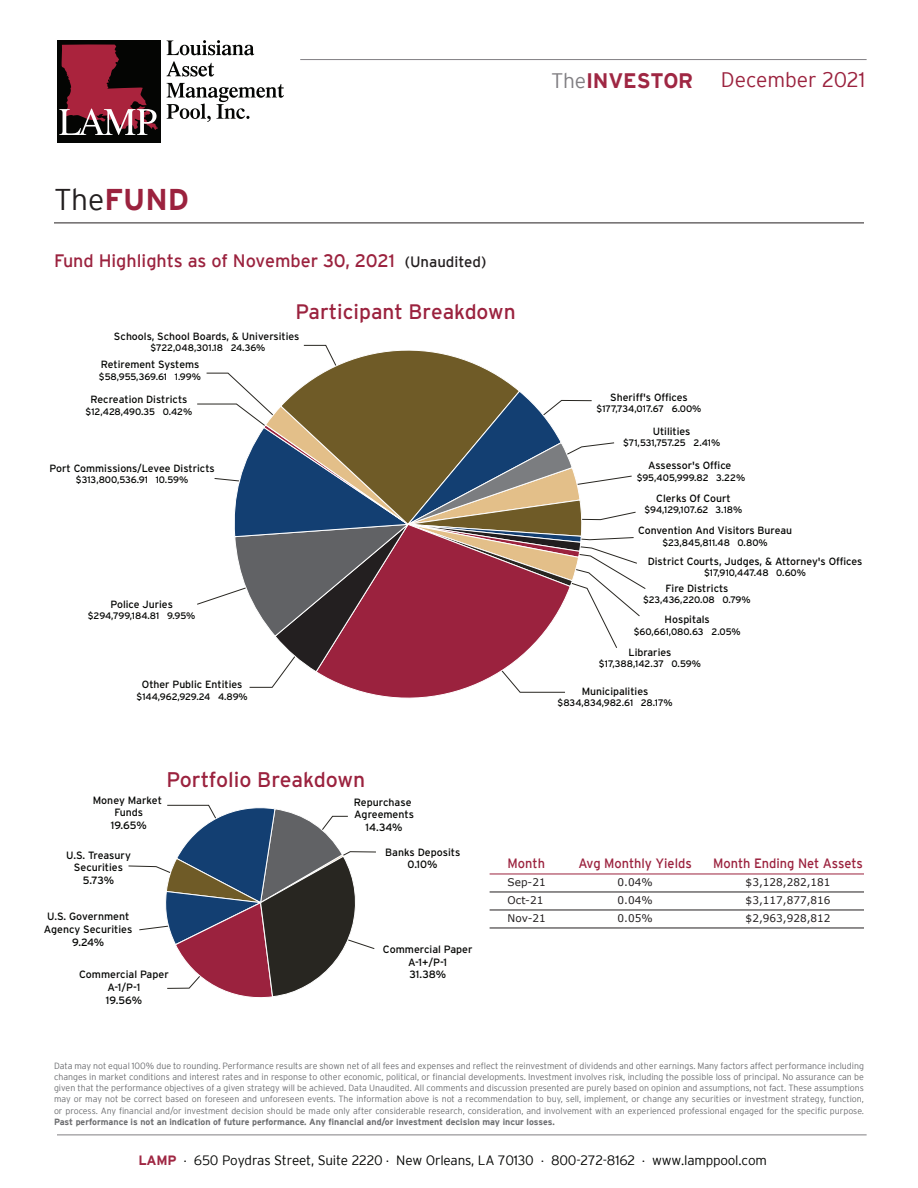
<style>
.page{position:relative;width:918px;height:1188px;background:#fff}
.page>*{position:absolute;margin:0;border:0;box-sizing:border-box;transform-origin:0 0}
.t1{font:700 30px "Interstate";color:#9b223e}
.t2{font:21.15px "Interstate";color:#9b223e}
.t3{font:21px "Interstate";color:#9b223e}
.t4{font:300 21px "Interstate";color:#9b223e}
.t5{font:700 21px "Interstate";letter-spacing:-.01em;color:#9f2743}
.t6{font:18px "Interstate";color:#9b223e}
.t7{font:300 13.5px "Interstate";letter-spacing:-.015em;color:#040503}
.t8{font:13.5px "Interstate";color:#9b223e;scale:.95 1}
.t9{font:10.65px/12.8px "Interstate";color:#040503;text-align:center}
.t10{font:10.5px "Interstate";color:#040503}
.t11{font:10.5px "Verdana";color:#231f20}
.t12{font:9.45px "Interstate";letter-spacing:-.005em;color:#040503}
.t13{font:300 9px/11.2px "Interstate";color:#6c6d70;text-align:justify}
.t14{font:700 9px "Interstate";color:#6c6d70}
.s1{font-weight:300;color:#817f83}
.s2{font-weight:300;color:#231f20}
.s3{font-size:15px;color:#231f20}
.s4{font-weight:700;color:#9f2743}
.s5{font-size:7.5px}
</style>
<div class="page">
<div style="left:57px;top:40px;width:104px;height:102px;background:#040503"></div>
<svg style="left:59px;top:44px;width:99px;height:91px"></svg>
<svg style="left:167px;top:40px;width:87px;height:15px"></svg>
<svg style="left:166px;top:61px;width:48px;height:16px"></svg>
<svg style="left:167px;top:83px;width:117px;height:39px"></svg>
<hr style="left:300px;top:59px;width:567px;height:1px;background:#817f83">
<hr style="left:57px;top:1135px;width:810px;height:1px;background:#817f83">
<hr style="left:490px;top:874px;width:374px;height:1px;background:#9b223e">
<hr style="left:490px;top:892px;width:374px;height:1px;background:#231f20">
<hr style="left:490px;top:910px;width:374px;height:1px;background:#231f20">
<hr style="left:490px;top:928px;width:374px;height:1px;background:#231f20">
<hr style="left:54px;top:223px;width:810px;height:1px;background:#231f20">
<svg style="left:164px;top:804px;width:205px;height:194px"></svg>
<svg style="left:197px;top:372px;width:449px;height:316px"></svg>
<svg style="left:315px;top:673px;width:256px;height:26px"></svg>
<svg style="left:280px;top:344px;width:241px;height:46px"></svg>
<svg style="left:232px;top:390px;width:350px;height:283px;background:#846769"></svg>
<h3 class="t5" style="left:551px;top:69px;width:144px"><span class="s1">The</span>INVESTOR</h3>
<h3 class="t4" style="left:721px;top:68px;width:146px">December 2021</h3>
<h1 class="t1" style="left:54px;top:183px;width:136px"><span class="s2">The</span>FUND</h1>
<h3 class="t6" style="left:54px;top:251px;width:434px">Fund Highlights as of November 30, 2021 <span class="s3">(Unaudited)</span></h3>
<h3 class="t3" style="left:296px;top:300px;width:222px">Participant Breakdown</h3>
<p class="t10" style="left:114px;top:330px;width:187px">Schools, School Boards, &amp; Universities</p>
<p class="t12" style="left:150px;top:343px;width:116px">$722,048,301.18 24.36%</p>
<p class="t10" style="left:101px;top:359px;width:100px">Retirement Systems</p>
<p class="t12" style="left:99px;top:371px;width:104px">$58,955,369.61 1.99%</p>
<p class="t10" style="left:91px;top:394px;width:98px">Recreation Districts</p>
<p class="t12" style="left:86px;top:406px;width:108px">$12,428,490.35 0.42%</p>
<p class="t10" style="left:50px;top:463px;width:167px">Port Commissions/Levee Districts</p>
<p class="t12" style="left:76px;top:475px;width:114px">$313,800,536.91 10.59%</p>
<p class="t10" style="left:610px;top:391px;width:79px">Sheriff's Offices</p>
<p class="t12" style="left:597px;top:404px;width:106px">$177,734,017.67 6.00%</p>
<p class="t10" style="left:653px;top:425px;width:39px">Utilities</p>
<p class="t12" style="left:623px;top:438px;width:99px">$71,531,757.25 2.41%</p>
<p class="t10" style="left:648px;top:460px;width:85px">Assessor's Office</p>
<p class="t12" style="left:637px;top:472px;width:110px">$95,405,999.82 3.22%</p>
<p class="t10" style="left:656px;top:492px;width:76px">Clerks Of Court</p>
<p class="t12" style="left:645px;top:504px;width:99px">$94,129,107.62 3.18%</p>
<p class="t10" style="left:638px;top:525px;width:156px">Convention And Visitors Bureau</p>
<p class="t12" style="left:663px;top:537px;width:107px">$23,845,811.48 0.80%</p>
<p class="t10" style="left:648px;top:556px;width:216px">District Courts, Judges, &amp; Attorney's Offices</p>
<p class="t12" style="left:704px;top:568px;width:103px">$17,910,447.48 0.60%</p>
<p class="t10" style="left:666px;top:583px;width:64px">Fire Districts</p>
<p class="t10" style="left:110px;top:598px;width:64px">Police Juries</p>
<p class="t12" style="left:643px;top:595px;width:109px">$23,436,220.08 0.79%</p>
<p class="t12" style="left:88px;top:610px;width:109px">$294,799,184.81 9.95%</p>
<p class="t10" style="left:665px;top:614px;width:47px">Hospitals</p>
<p class="t12" style="left:634px;top:626px;width:108px">$60,661,080.63 2.05%</p>
<p class="t10" style="left:142px;top:679px;width:102px">Other Public Entities</p>
<p class="t12" style="left:137px;top:691px;width:113px">$144,962,929.24 4.89%</p>
<h2 class="t2" style="left:166px;top:768px;width:200px">Portfolio Breakdown</h2>
<p class="t9" style="left:93px;top:793px;width:71px">Money Market<br>Funds<br>19.65%</p>
<p class="t9" style="left:354px;top:795px;width:62px">Repurchase<br>Agreements<br>14.34%</p>
<p class="t9" style="left:66px;top:849px;width:66px">U.S. Treasury<br>Securities<br>5.73%</p>
<p class="t9" style="left:44px;top:910px;width:90px">U.S. Government<br>Agency Securities<br>9.24%</p>
<p class="t9" style="left:79px;top:968px;width:91px">Commercial Paper<br>A-1/P-1<br>19.56%</p>
<p class="t9" style="left:385px;top:845px;width:77px">Banks Deposits<br>0.10%</p>
<p class="t9" style="left:383px;top:943px;width:91px">Commercial Paper<br>A-1+/P-1<br>31.38%</p>
<p class="t10" style="left:629px;top:646px;width:44px">Libraries</p>
<p class="t12" style="left:599px;top:659px;width:103px">$17,388,142.37 0.59%</p>
<p class="t10" style="left:582px;top:686px;width:68px">Municipalities</p>
<p class="t12" style="left:558px;top:698px;width:117px">$834,834,982.61 28.17%</p>
<h3 class="t8" style="left:508px;top:855px;width:41px">Month</h3>
<h3 class="t8" style="left:578px;top:855px;width:121px">Avg Monthly Yields</h3>
<h3 class="t8" style="left:713px;top:855px;width:159px">Month Ending Net Assets</h3>
<p class="t11" style="left:508px;top:875px;width:40px">Sep-21</p>
<p class="t11" style="left:618px;top:875px;width:37px">0.04%</p>
<p class="t11" style="left:746px;top:875px;width:86px">$3,128,282,181</p>
<p class="t11" style="left:508px;top:893px;width:37px">Oct-21</p>
<p class="t11" style="left:618px;top:893px;width:37px">0.04%</p>
<p class="t11" style="left:746px;top:893px;width:86px">$3,117,877,816</p>
<p class="t11" style="left:508px;top:911px;width:40px">Nov-21</p>
<p class="t11" style="left:618px;top:911px;width:37px">0.05%</p>
<p class="t11" style="left:746px;top:911px;width:86px">$2,963,928,812</p>
<p class="t13" style="left:54px;top:1060px;width:812px">Data may not equal 100% due to rounding. Performance results are shown net of all fees and expenses and reflect the reinvestment of dividends and other earnings. Many factors affect performance including changes in market conditions and interest rates and in response to other economic, political, or financial developments. Investment involves risk, including the possible loss of principal. No assurance can be given that the performance objectives of a given strategy will be achieved. Data Unaudited. All comments and discussion presented are purely based on opinion and assumptions, not fact. These assumptions may or may not be correct based on foreseen and unforeseen events. The information above is not a recommendation to buy, sell, implement, or change any securities or investment strategy, function, or process. Any financial and/or investment decision should be made only after considerable research, consideration, and involvement with an experienced professional engaged for the specific purpose.</p>
<p class="t14" style="left:54px;top:1117px;width:502px">Past performance is not an indication of future performance. Any financial and/or investment decision may incur losses.</p>
<h3 class="t7" style="left:138px;top:1153px;width:630px"><span class="s4">LAMP</span> <span class="s5">•</span> 650 Poydras Street, Suite 2220 <span class="s5">•</span> New Orleans, LA 70130 <span class="s5">•</span> 800-272-8162 <span class="s5">•</span> www.lamppool.com</h3>
</div>
